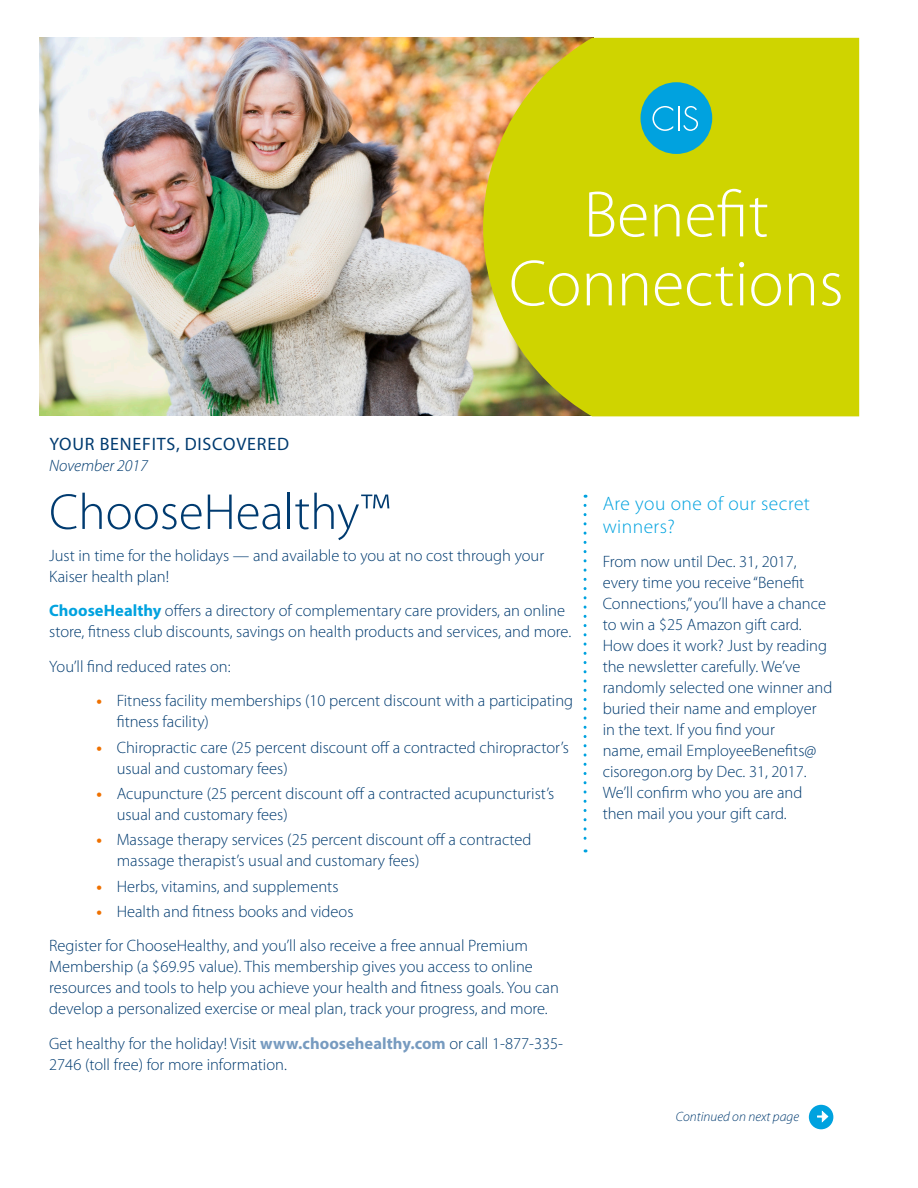
<style>
.page{position:relative;width:918px;height:1188px;background:#fff}
.page>*{position:absolute;margin:0;border:0;box-sizing:border-box;transform-origin:0 0}
.t1{font:300 66px/69px "Myriad Pro";color:#fff;text-align:center}
.Section_head{font:300 51px "Myriad Pro";color:#003b70}
.Sidebar_title{font:300 19.5px/22.5px "Myriad Pro";letter-spacing:.025em;color:#00a2df}
.Slug_lines{font:18px "Myriad Pro";letter-spacing:.045em;color:#003b70}
.Body_copy{font:300 16.5px/21px "Myriad Pro";color:#003b70}
.Intro_paragraphs_ser{font:italic 300 16.5px "Myriad Pro";color:#003b70}
.Continued_flush_righ{font:italic 300 13.5px "Myriad Pro";color:#003b70}
.s1{font-weight:700;color:#00a2df}
.s2{font-weight:700;color:#ef7100}
.s3{font-weight:700;color:#779bc0}
</style>
<div class="page">
<img style="left:40px;top:38px;width:443px;height:378px">
<div style="left:809px;top:1105px;width:24px;height:24px;background:#00a2df;border-radius:50%"></div>
<svg style="left:817px;top:1110px;width:11px;height:13px"></svg>
<svg style="left:584px;top:505px;width:3px;height:347px"></svg>
<svg style="left:483px;top:38px;width:376px;height:378px;background:#cdcf0a"></svg>
<div style="left:641px;top:82px;width:71px;height:72px;background:#00a2df;border-radius:50%"></div>
<svg style="left:652px;top:106px;width:46px;height:25px"></svg>
<p class="t1" style="left:509px;top:181px;width:336px">Benefit<br>Connections</p>
<p class="Slug_lines" style="left:49px;top:432px;width:241px">YOUR BENEFITS, DISCOVERED</p>
<p class="Intro_paragraphs_ser" style="left:49px;top:455px;width:100px">November 2017</p>
<p class="Section_head" style="left:49px;top:484px;width:342px">ChooseHealthy™</p>
<p class="Body_copy" style="left:49px;top:545px;width:497px">Just in time for the holidays — and available to you at no cost through your<br>Kaiser health plan!</p>
<p class="Body_copy" style="left:49px;top:601px;width:524px"><span class="s1">ChooseHealthy</span> offers a directory of complementary care providers, an online store, fitness club discounts, savings on health products and services, and more.</p>
<p class="Body_copy" style="left:49px;top:656px;width:183px">You’ll find reduced rates on:</p>
<p class="Body_copy" style="left:117px;top:691px;width:458px;text-indent:-20px"><span class="s2">•</span> Fitness facility memberships (10 percent discount with a participating fitness facility)</p>
<p class="Body_copy" style="left:117px;top:737px;width:454px;text-indent:-20px"><span class="s2">•</span> Chiropractic care (25 percent discount off a contracted chiropractor’s usual and customary fees)</p>
<p class="Body_copy" style="left:117px;top:783px;width:439px;text-indent:-20px"><span class="s2">•</span> Acupuncture (25 percent discount off a contracted acupuncturist’s usual and customary fees)</p>
<p class="Body_copy" style="left:117px;top:829px;width:416px;text-indent:-20px"><span class="s2">•</span> Massage therapy services (25 percent discount off a contracted massage therapist’s usual and customary fees)</p>
<p class="Body_copy" style="left:96px;top:876px;width:244px"><span class="s2">•</span> Herbs, vitamins, and supplements</p>
<p class="Body_copy" style="left:96px;top:901px;width:259px"><span class="s2">•</span> Health and fitness books and videos</p>
<p class="Body_copy" style="left:49px;top:936px;width:511px">Register for ChooseHealthy, and you’ll also receive a free annual Premium Membership (a $69.95 value). This membership gives you access to online resources and tools to help you achieve your health and fitness goals. You can develop a personalized exercise or meal plan, track your progress, and more.</p>
<p class="Body_copy" style="left:49px;top:1033px;width:516px">Get healthy for the holiday! Visit <span class="s3">www.choosehealthy.com</span> or call 1-877-335-<br>2746 (toll free) for more information.</p>
<p class="Sidebar_title" style="left:603px;top:493px;width:209px">Are you one of our secret winners?</p>
<p class="Body_copy" style="left:603px;top:552px;width:231px">From now until Dec. 31, 2017, every time you receive “Benefit<br>Connections,” you’ll have a chance to win a $25 Amazon gift card.<br>How does it work? Just by reading the newsletter carefully. We’ve randomly selected one winner and buried their name and employer in the text. If you find your<br>name, email EmployeeBenefits@ cisoregon.org by Dec. 31, 2017.<br>We’ll confirm who you are and then mail you your gift card.</p>
<p class="Continued_flush_righ" style="left:676px;top:1108px;width:125px">Continued on next page</p>
</div>
